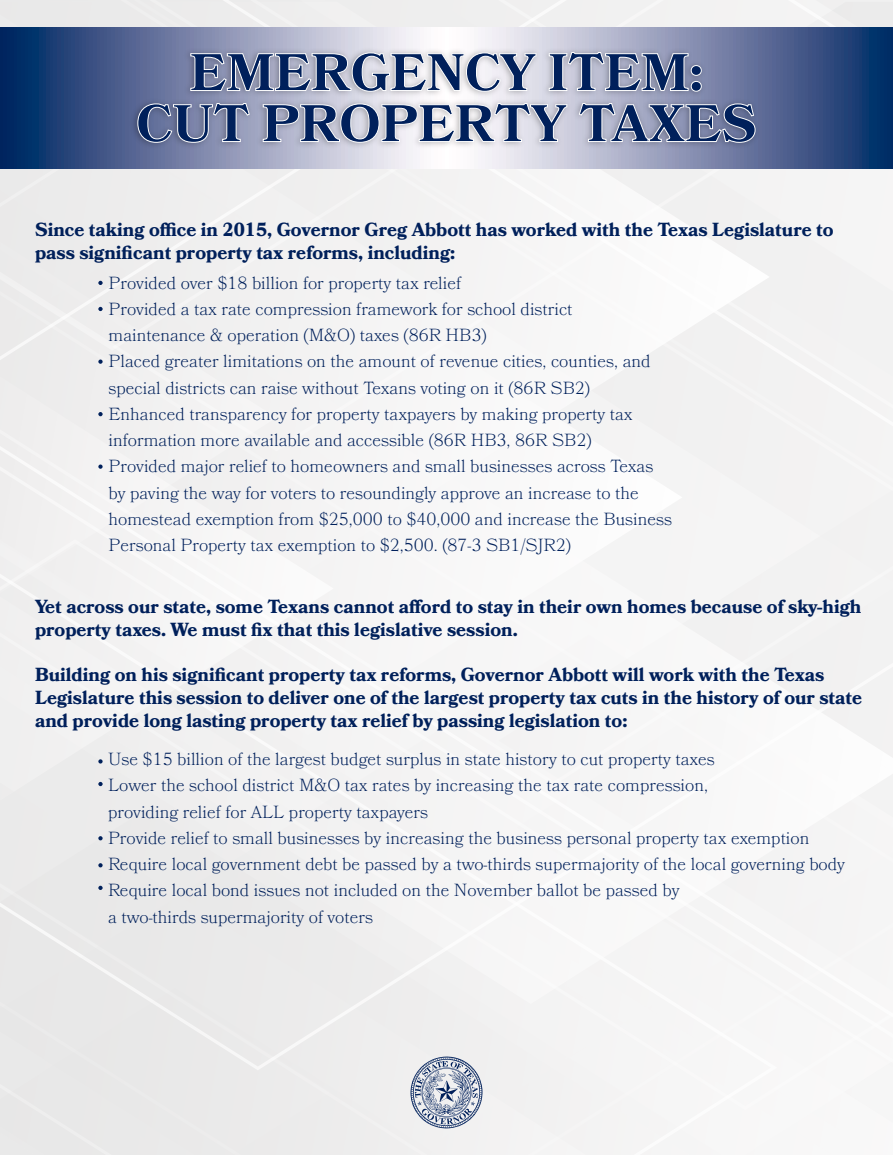
<style>
.page{position:relative;width:893px;height:1155px;background:#fff}
.page>*{position:absolute;margin:0;border:0;box-sizing:border-box;transform-origin:0 0}
.t1{font:700 52.64px/51px "Bookmania";color:#00205b;text-align:center}
.t2{font:700 18.9px/22.7px "Bookmania";color:#00205b}
.t3{font:300 17.5px/26.2px "Bookmania";color:#00205b}
</style>
<div class="page">
<div style="left:0;top:0;width:111px;height:585px;background:#eeeded"></div>
<div style="left:111px;top:0;width:781px;height:618px;background:#f4f3f3"></div>
<div style="left:0;top:618px;width:668px;height:537px;background:#efefef"></div>
<div style="left:516px;top:994px;width:152px;height:76px;background:#f4f4f4"></div>
<div style="left:433px;top:0;width:459px;height:294px;background:#f5f4f4"></div>
<div style="left:765px;top:0;width:127px;height:27px;background:#f0efef"></div>
<div style="left:498px;top:487px;width:394px;height:507px;background:#f6f6f6"></div>
<svg style="left:0;top:27px;width:892px;height:141px;background:#3c5786"></svg>
<svg style="left:410px;top:1056px;width:72px;height:73px"></svg>
<img style="left:125px;top:37px;width:639px;height:199px">
<svg style="left:190px;top:52px;width:347px;height:40px;background:#bfbfca"></svg>
<svg style="left:548px;top:52px;width:154px;height:40px;background:#a6a9bb"></svg>
<svg style="left:137px;top:103px;width:113px;height:40px;background:#8188a5"></svg>
<svg style="left:262px;top:103px;width:305px;height:40px;background:#c9c9d1"></svg>
<svg style="left:578px;top:103px;width:177px;height:40px;background:#969ab1"></svg>
<svg style="left:98px;top:281px;width:5px;height:4px"></svg>
<svg style="left:98px;top:307px;width:5px;height:4px"></svg>
<svg style="left:98px;top:360px;width:5px;height:4px"></svg>
<svg style="left:98px;top:465px;width:5px;height:4px"></svg>
<svg style="left:98px;top:412px;width:5px;height:4px"></svg>
<svg style="left:98px;top:759px;width:5px;height:5px"></svg>
<svg style="left:98px;top:782px;width:5px;height:4px"></svg>
<svg style="left:98px;top:836px;width:5px;height:4px"></svg>
<svg style="left:98px;top:886px;width:5px;height:4px"></svg>
<svg style="left:98px;top:863px;width:5px;height:4px"></svg>
<h1 class="t1" style="left:136px;top:47px;width:622px">EMERGENCY ITEM:<br>CUT PROPERTY TAXES</h1>
<p class="t2" style="left:35px;top:218px;width:800px">Since taking office in 2015, Governor Greg Abbott has worked with the Texas Legislature to pass significant property tax reforms, including:</p>
<p class="t3" style="left:108px;top:269px;width:565px">Provided over $18 billion for property tax relief<br>Provided a tax rate compression framework for school district maintenance &amp; operation (M&amp;O) taxes (86R HB3)<br>Placed greater limitations on the amount of revenue cities, counties, and special districts can raise without Texans voting on it (86R SB2)<br>Enhanced transparency for property taxpayers by making property tax information more available and accessible (86R HB3, 86R SB2)<br>Provided major relief to homeowners and small businesses across Texas by paving the way for voters to resoundingly approve an increase to the homestead exemption from $25,000 to $40,000 and increase the Business Personal Property tax exemption to $2,500. (87-3 SB1/SJR2)</p>
<p class="t2" style="left:35px;top:595px;width:827px">Yet across our state, some Texans cannot afford to stay in their own homes because of sky-high property taxes. We must fix that this legislative session.</p>
<p class="t2" style="left:35px;top:663px;width:828px">Building on his significant property tax reforms, Governor Abbott will work with the Texas<br>Legislature this session to deliver one of the largest property tax cuts in the history of our state and provide long lasting property tax relief by passing legislation to:</p>
<p class="t3" style="left:108px;top:746px;width:738px">Use $15 billion of the largest budget surplus in state history to cut property taxes<br>Lower the school district M&amp;O tax rates by increasing the tax rate compression,<br>providing relief for ALL property taxpayers<br>Provide relief to small businesses by increasing the business personal property tax exemption Require local government debt be passed by a two-thirds supermajority of the local governing body Require local bond issues not included on the November ballot be passed by<br>a two-thirds supermajority of voters</p>
</div>
